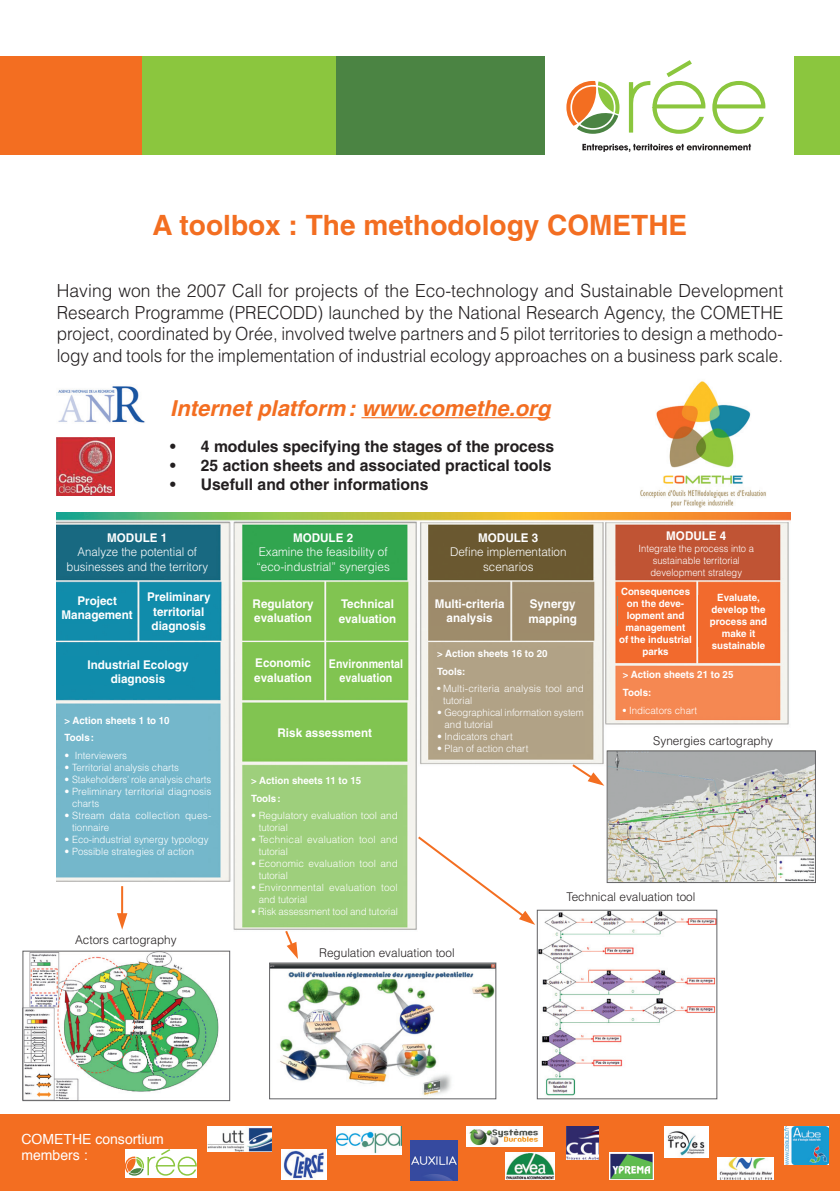
<style>
.page{position:relative;width:840px;height:1191px;background:#fff}
.page>*{position:absolute;margin:0;border:0;box-sizing:border-box;transform-origin:0 0}
.t1{font:700 28px "Helvetica";color:#f36e21}
.t2{font:italic 700 22px "Helvetica";color:#f36e21}
.t3{font:300 18px/21.6px "Helvetica";color:#231f20;text-align:justify}
.t4{font:700 16px "Helvetica";color:#231f20}
.t5{font:14px "Helvetica";color:#fff}
.t6{font:700 12px/14.4px "Helvetica";color:#fff}
.t7{font:300 12px "Helvetica";color:#231f20}
.t8{font:300 12px/14.4px "Helvetica";color:#fff}
.t9{font:300 12px/14.4px "Helvetica";color:#fff;text-align:center;scale:.95 1}
.t10{font:700 12px/14.4px "Helvetica";color:#fff;text-align:center;scale:.89 1}
.t11{font:300 10px/12px "Helvetica";color:#fff}
.t12{font:700 10px/12px "Helvetica";color:#fff;text-align:center}
.t13{font:300 10px/12px "Helvetica";letter-spacing:.02em;color:#fff}
.t14{font:300 10px/12px "Helvetica";color:#fff;text-align:center;scale:.94 1}
.t15{font:300 10px/12px "Helvetica";color:#fff;scale:.96 1}
.t16{font:300 10px "Helvetica";color:#fff;scale:.95 1}
.s1{font-weight:700}
</style>
<div class="page">
<div style="left:0;top:1114px;width:839px;height:77px;background:#f36e21"></div>
<div style="left:0;top:56px;width:143px;height:98px;background:#f36e21"></div>
<div style="left:142px;top:56px;width:194px;height:98px;background:#8bc63e"></div>
<div style="left:662px;top:56px;width:177px;height:98px;background:#8bc63e"></div>
<div style="left:336px;top:56px;width:446px;height:98px;background:#4b8443"></div>
<div style="left:544px;top:45px;width:249px;height:120px;background:#fff"></div>
<svg style="left:582px;top:144px;width:168px;height:8px"></svg>
<svg style="left:628px;top:60px;width:77px;height:74px"></svg>
<svg style="left:712px;top:81px;width:53px;height:53px"></svg>
<svg style="left:566px;top:81px;width:53px;height:53px"></svg>
<hr style="left:361px;top:417px;width:189px;height:1px;background:#f36e21">
<img style="left:640px;top:381px;width:126px;height:127px">
<img style="left:57px;top:513px;width:733px;height:428px">
<img style="left:538px;top:912px;width:176px;height:184px">
<div style="left:536px;top:910px;width:180px;height:189px;border:1px solid #636366"></div>
<img style="left:608px;top:752px;width:205px;height:129px">
<div style="left:606px;top:750px;width:209px;height:133px;border:1px solid #636366"></div>
<img style="left:271px;top:964px;width:223px;height:132px">
<div style="left:269px;top:962px;width:227px;height:137px;border:1px solid #636366"></div>
<img style="left:25px;top:953px;width:194px;height:145px">
<div style="left:23px;top:951px;width:207px;height:149px;border:1px solid #636366"></div>
<svg style="left:415px;top:834px;width:120px;height:91px"></svg>
<svg style="left:283px;top:928px;width:15px;height:31px"></svg>
<hr style="left:121px;top:886px;width:2px;height:36px;background:#f36e21">
<svg style="left:117px;top:913px;width:10px;height:16px"></svg>
<svg style="left:570px;top:762px;width:34px;height:23px"></svg>
<svg style="left:125px;top:1175px;width:72px;height:3px"></svg>
<svg style="left:125px;top:1149px;width:72px;height:26px;background:#e5e9cc"></svg>
<img style="left:207px;top:1126px;width:65px;height:25px">
<img style="left:336px;top:1126px;width:65px;height:28px">
<img style="left:410px;top:1140px;width:47px;height:40px">
<img style="left:466px;top:1126px;width:76px;height:20px">
<img style="left:505px;top:1152px;width:49px;height:27px">
<img style="left:566px;top:1126px;width:32px;height:33px">
<img style="left:609px;top:1152px;width:43px;height:27px">
<img style="left:664px;top:1126px;width:43px;height:31px">
<img style="left:717px;top:1157px;width:56px;height:22px">
<img style="left:784px;top:1126px;width:44px;height:38px">
<img style="left:281px;top:1149px;width:45px;height:30px">
<img style="left:58px;top:386px;width:87px;height:37px">
<img style="left:57px;top:438px;width:57px;height:57px">
<div style="left:60px;top:529px;width:155px;height:46px;background:#186981"></div>
<div style="left:60px;top:592px;width:59px;height:32px;background:#108cab"></div>
<div style="left:140px;top:591px;width:69px;height:40px;background:#108cab"></div>
<div style="left:58px;top:656px;width:131px;height:29px;background:#108cab"></div>
<div style="left:62px;top:707px;width:146px;height:164px;background:#74b7cb"></div>
<div style="left:261px;top:531px;width:121px;height:48px;background:#31a54f"></div>
<div style="left:246px;top:596px;width:74px;height:30px;background:#81c451"></div>
<div style="left:330px;top:596px;width:68px;height:29px;background:#81c451"></div>
<div style="left:245px;top:657px;width:75px;height:30px;background:#81c451"></div>
<div style="left:330px;top:651px;width:70px;height:38px;background:#81c451"></div>
<div style="left:246px;top:720px;width:155px;height:23px;background:#81c451"></div>
<div style="left:245px;top:768px;width:158px;height:154px;background:#9ecf7c"></div>
<div style="left:449px;top:531px;width:126px;height:39px;background:#6a5830"></div>
<div style="left:431px;top:596px;width:75px;height:30px;background:#9e8b6b"></div>
<div style="left:514px;top:592px;width:77px;height:40px;background:#9e8b6b"></div>
<div style="left:432px;top:647px;width:152px;height:106px;background:#b1a286"></div>
<div style="left:616px;top:529px;width:161px;height:49px;background:#c05434"></div>
<div style="left:617px;top:584px;width:75px;height:76px;background:#f26a2d"></div>
<div style="left:697px;top:595px;width:80px;height:52px;background:#f26a2d"></div>
<div style="left:617px;top:668px;width:144px;height:47px;background:#f58852"></div>
<p class="t1" style="left:152px;top:208px;width:536px">A toolbox : The methodology COMETHE</p>
<p class="t3" style="left:57px;top:279px;width:727px">Having won the 2007 Call for projects of the Eco-technology and Sustainable Development Research Programme (PRECODD) launched by the National Research Agency, the COMETHE project, coordinated by Orée, involved twelve partners and 5 pilot territories to design a methodo&shy;logy and tools for the implementation of industrial ecology approaches on a business park scale.</p>
<p class="t2" style="left:170px;top:394px;width:381px">Internet platform: www.comethe.org</p>
<p class="t4" style="left:170px;top:436px;width:385px">• 4 modules specifying the stages of the process</p>
<p class="t4" style="left:170px;top:455px;width:382px">• 25 action sheets and associated practical tools</p>
<p class="t4" style="left:170px;top:475px;width:259px">• Usefull and other informations</p>
<p class="t6" style="left:107px;top:530px;width:62px">MODULE 1</p>
<p class="t9" style="left:66px;top:544px;width:150px">Analyze the potential of businesses and the territory</p>
<p class="t6" style="left:293px;top:530px;width:62px">MODULE 2</p>
<p class="t8" style="left:256px;top:544px;width:135px">Examine the feasibility of “eco-industrial” synergies</p>
<p class="t6" style="left:478px;top:530px;width:62px">MODULE 3</p>
<p class="t8" style="left:450px;top:544px;width:118px;text-align:center">Define implementation scenarios</p>
<p class="t6" style="left:665px;top:529px;width:62px">MODULE 4</p>
<p class="t14" style="left:638px;top:542px;width:124px">Integrate the process into a sustainable territorial development strategy</p>
<p class="t6" style="left:77px;top:593px;width:41px">Project</p>
<p class="t6" style="left:62px;top:607px;width:73px">Management</p>
<p class="t6" style="left:252px;top:596px;width:62px">Regulatory evaluation</p>
<p class="t6" style="left:434px;top:596px;width:71px;text-align:center">Multi-criteria analysis</p>
<p class="t12" style="left:618px;top:585px;width:74px">Consequences on the deve&shy;lopment and management<br>of the industrial parks</p>
<p class="t6" style="left:254px;top:655px;width:59px">Economic evaluation</p>
<p class="t6" style="left:147px;top:589px;width:65px;text-align:center">Preliminary territorial</p>
<p class="t6" style="left:151px;top:618px;width:56px">diagnosis</p>
<p class="t12" style="left:716px;top:591px;width:44px">Evaluate,</p>
<p class="t12" style="left:711px;top:603px;width:55px">develop the</p>
<p class="t12" style="left:709px;top:615px;width:59px">process and make it</p>
<p class="t12" style="left:711px;top:639px;width:55px">sustainable</p>
<p class="t6" style="left:338px;top:596px;width:59px">Technical evaluation</p>
<p class="t6" style="left:528px;top:596px;width:50px">Synergy mapping</p>
<p class="t12" style="left:437px;top:647px;width:112px">&gt; Action sheets 16 to 20</p>
<p class="t12" style="left:437px;top:665px;width:30px">Tools:</p>
<p class="t11" style="left:443px;top:682px;width:142px;text-indent:-6px"><span class="s1">•</span> Multi-criteria analysis tool and tutorial</p>
<p class="t15" style="left:444px;top:706px;width:146px;text-indent:-8px">• Geographical information system and tutorial</p>
<p class="t11" style="left:437px;top:730px;width:77px">• Indicators chart</p>
<p class="t11" style="left:437px;top:742px;width:93px">• Plan of action chart</p>
<p class="t10" style="left:329px;top:656px;width:85px">Environmental evaluation</p>
<p class="t6" style="left:87px;top:657px;width:102px;text-align:center">Industrial Ecology diagnosis</p>
<p class="t12" style="left:622px;top:668px;width:112px">&gt; Action sheets 21 to 25</p>
<p class="t12" style="left:622px;top:686px;width:30px">Tools:</p>
<p class="t11" style="left:622px;top:704px;width:76px"><span class="s1">•</span> Indicators chart</p>
<p class="t12" style="left:64px;top:714px;width:107px">&gt; Action sheets 1 to 10</p>
<p class="t12" style="left:64px;top:731px;width:31px">Tools:</p>
<p class="t11" style="left:64px;top:749px;width:64px">• Interviewers</p>
<p class="t11" style="left:64px;top:761px;width:116px">• Territorial analysis charts</p>
<p class="t16" style="left:64px;top:773px;width:156px">• Stakeholders’ role analysis charts</p>
<p class="t11" style="left:72px;top:785px;width:141px;text-indent:-8px">• Preliminary territorial diagnosis charts</p>
<p class="t13" style="left:72px;top:809px;width:141px;text-indent:-8px">• Stream data collection ques&shy;tionnaire</p>
<p class="t11" style="left:64px;top:833px;width:145px">• Eco-industrial synergy typology</p>
<p class="t11" style="left:64px;top:845px;width:131px">• Possible strategies of action</p>
<p class="t6" style="left:277px;top:725px;width:96px">Risk assessment</p>
<p class="t7" style="left:653px;top:733px;width:121px">Synergies cartography</p>
<p class="t12" style="left:251px;top:774px;width:111px">&gt; Action sheets 11 to 15</p>
<p class="t12" style="left:251px;top:792px;width:31px">Tools:</p>
<p class="t11" style="left:258px;top:809px;width:141px;text-indent:-8px">• Regulatory evaluation tool and tutorial</p>
<p class="t11" style="left:258px;top:833px;width:141px;text-indent:-8px">• Technical evaluation tool and tutorial</p>
<p class="t11" style="left:258px;top:857px;width:141px;text-indent:-8px">• Economic evaluation tool and tutorial</p>
<p class="t13" style="left:258px;top:881px;width:141px;text-indent:-8px">• Environmental evaluation tool and tutorial</p>
<p class="t11" style="left:251px;top:905px;width:148px">• Risk assessment tool and tutorial</p>
<p class="t7" style="left:566px;top:889px;width:130px">Technical evaluation tool</p>
<p class="t7" style="left:75px;top:932px;width:103px">Actors cartography</p>
<p class="t5" style="left:21px;top:1126px;width:144px">COMETHE consortium</p>
<p class="t5" style="left:21px;top:1143px;width:68px">members :</p>
<p class="t7" style="left:319px;top:944px;width:137px">Regulation evaluation tool</p>
</div>
